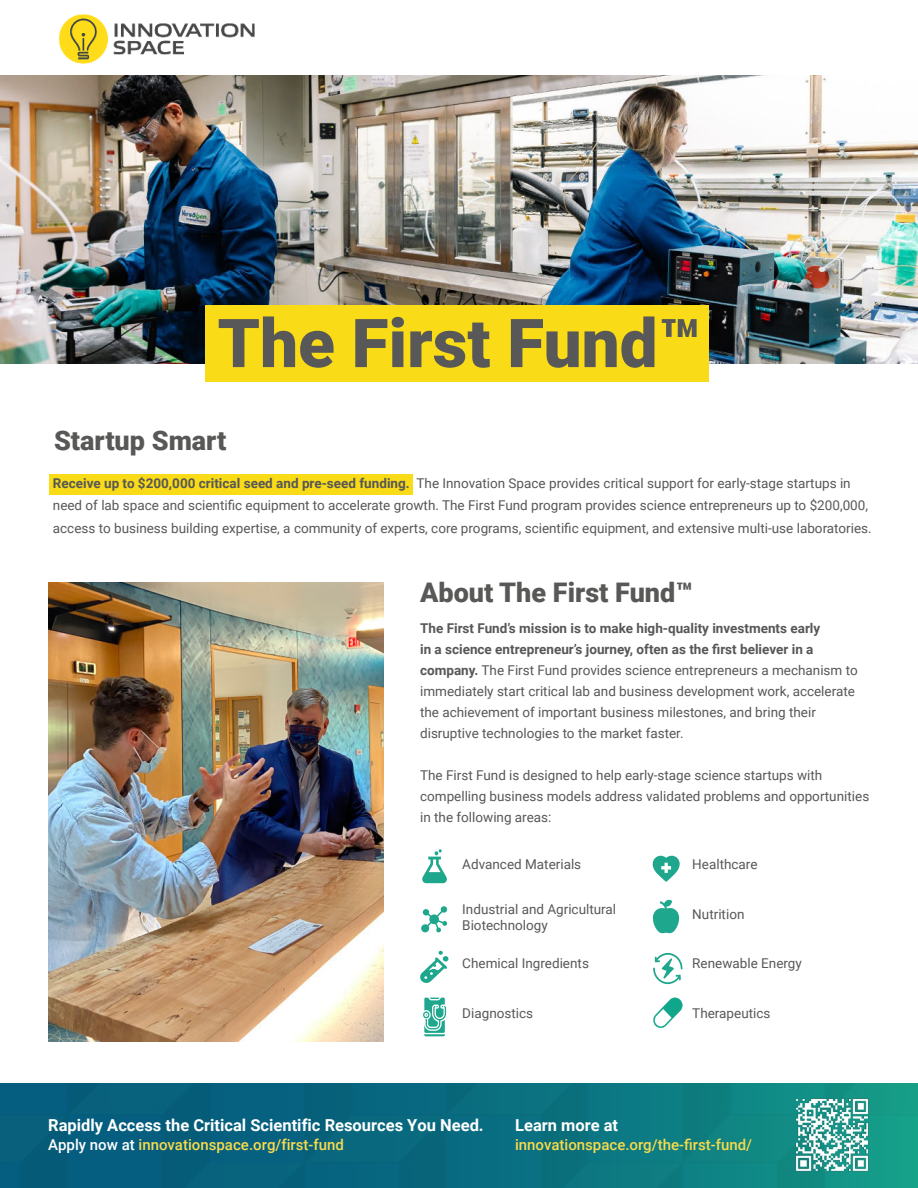
<style>
.page{position:relative;width:918px;height:1188px;background:#fff}
.page>*{position:absolute;margin:0;border:0;box-sizing:border-box;transform-origin:0 0}
.t1{font:900 67.5px "Roboto";color:#575857}
.t2{font:900 27px "Roboto";color:#585857}
.t3{font:700 16.5px "Roboto";color:#fff}
.t4{font:500 15px "Roboto";color:#f8db4c}
.t5{font:500 15px "Roboto";color:#f8db4a}
.t6{font:13.5px/21px "Roboto";color:#575757}
.t7{font:13.5px/16.2px "Roboto";color:#585857}
.s1{font-weight:700}
.s2{color:#fff}
</style>
<div class="page">
<div style="left:49px;top:474px;width:364px;height:21px;background:#fadb17"></div>
<img style="left:0;top:75px;width:918px;height:288px">
<img style="left:0;top:1083px;width:918px;height:105px">
<img style="left:49px;top:582px;width:335px;height:459px">
<div style="left:205px;top:305px;width:504px;height:76px;background:#fadb17"></div>
<img style="left:794px;top:1097px;width:76px;height:76px">
<svg style="left:653px;top:856px;width:27px;height:26px"></svg>
<svg style="left:422px;top:849px;width:25px;height:34px"></svg>
<svg style="left:423px;top:998px;width:23px;height:38px"></svg>
<svg style="left:653px;top:899px;width:26px;height:35px"></svg>
<svg style="left:420px;top:951px;width:28px;height:32px"></svg>
<svg style="left:421px;top:906px;width:26px;height:26px"></svg>
<svg style="left:653px;top:953px;width:29px;height:31px"></svg>
<svg style="left:653px;top:997px;width:30px;height:31px"></svg>
<img style="left:58px;top:14px;width:197px;height:50px">
<h1 class="t1" style="left:218px;top:316px;width:484px">The First Fund™</h1>
<h2 class="t2" style="left:54px;top:429px;width:174px">Startup Smart</h2>
<p class="t6" style="left:53px;top:473px;width:820px;line-height:22.5px"><span class="s1">Receive up to $200,000 critical seed and pre-seed funding.</span> The Innovation Space provides critical support for early-stage startups in need of lab space and scientific equipment to accelerate growth. The First Fund program provides science entrepreneurs up to $200,000, access to business building expertise, a community of experts, core programs, scientific equipment, and extensive multi-use laboratories.</p>
<h2 class="t2" style="left:420px;top:582px;width:274px">About The First Fund™</h2>
<p class="t6" style="left:420px;top:617px;width:439px"><span class="s1">The First Fund’s mission is to make high-quality investments early<br>in a science entrepreneur’s journey, often as the first believer in a company.</span> The First Fund provides science entrepreneurs a mechanism to immediately start critical lab and business development work, accelerate the achievement of important business milestones, and bring their disruptive technologies to the market faster.</p>
<p class="t6" style="left:420px;top:764px;width:451px">The First Fund is designed to help early-stage science startups with compelling business models address validated problems and opportunities in the following areas:</p>
<p class="t7" style="left:462px;top:857px;width:120px">Advanced Materials</p>
<p class="t7" style="left:462px;top:902px;width:155px">Industrial and Agricultural<br>Biotechnology</p>
<p class="t7" style="left:462px;top:955px;width:128px">Chemical Ingredients</p>
<p class="t7" style="left:462px;top:1006px;width:72px">Diagnostics</p>
<p class="t7" style="left:692px;top:857px;width:67px">Healthcare</p>
<p class="t7" style="left:692px;top:907px;width:54px">Nutrition</p>
<p class="t7" style="left:692px;top:955px;width:111px">Renewable Energy</p>
<p class="t7" style="left:692px;top:1006px;width:80px">Therapeutics</p>
<p class="t3" style="left:48px;top:1113px;width:437px">Rapidly Access the Critical Scientific Resources You Need.</p>
<p class="t4" style="left:48px;top:1134px;width:297px"><span class="s2">Apply now at</span> innovationspace.org/first-fund</p>
<p class="t3" style="left:515px;top:1117px;width:105px">Learn more at</p>
<p class="t5" style="left:515px;top:1134px;width:238px">innovationspace.org/the-first-fund/</p>
</div>
